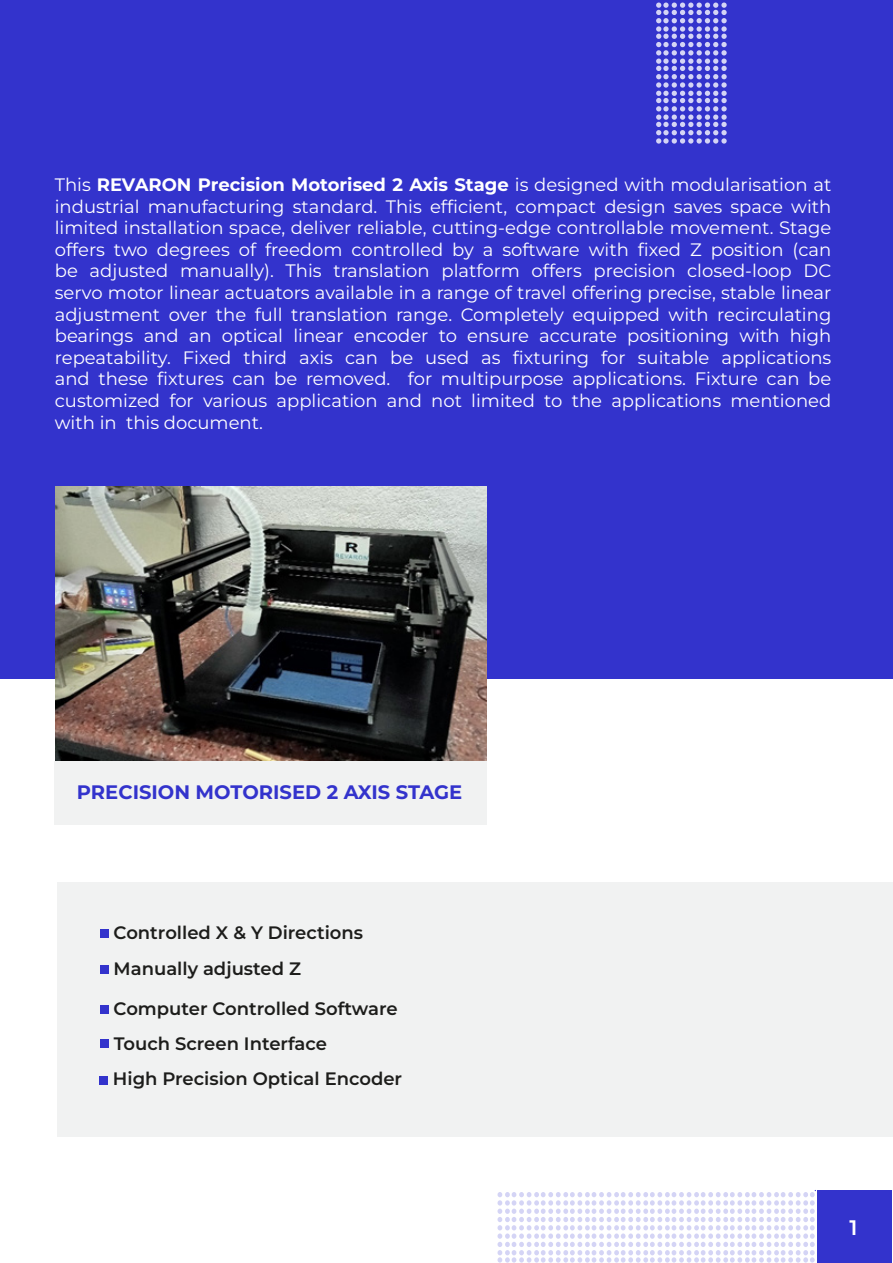
<style>
.page{position:relative;width:893px;height:1263px;background:#fff}
.page>*{position:absolute;margin:0;border:0;box-sizing:border-box;transform-origin:0 0}
.t1{font:600 21px "Montserrat";color:#fff}
.t2{font:700 19.5px "Montserrat";color:#33c}
.t3{font:18px/21.6px "Montserrat";color:#fff;text-align:justify}
.t4{font:600 18px "Montserrat";color:#1d1d1b}
.s1{font-weight:700}
</style>
<div class="page">
<div style="left:57px;top:882px;width:835px;height:254px;background:#f1f2f2"></div>
<div style="left:0;top:0;width:893px;height:678px;background:#33c"></div>
<img style="left:56px;top:486px;width:431px;height:275px">
<div style="left:100px;top:929px;width:8px;height:8px;background:#33c"></div>
<div style="left:100px;top:1005px;width:8px;height:9px;background:#33c"></div>
<div style="left:99px;top:1076px;width:9px;height:8px;background:#33c"></div>
<div style="left:100px;top:1039px;width:8px;height:9px;background:#33c"></div>
<div style="left:100px;top:965px;width:8px;height:8px;background:#33c"></div>
<svg style="left:497px;top:1190px;width:319px;height:72px"></svg>
<div style="left:55px;top:761px;width:432px;height:64px;background:#f1f2f2"></div>
<div style="left:817px;top:1191px;width:74px;height:72px;background:#33c"></div>
<svg style="left:656px;top:3px;width:71px;height:141px"></svg>
<p class="t3" style="left:55px;top:173px;width:778px">This <span class="s1">REVARON Precision Motorised 2 Axis Stage</span> is designed with modularisation at industrial manufacturing standard. This efficient, compact design saves space with limited installation space, deliver reliable, cutting-edge controllable movement. Stage offers two degrees of freedom controlled by a software with fixed Z position (can be adjusted manually). This translation platform offers precision closed-loop DC servo motor linear actuators available in a range of travel offering precise, stable linear adjustment over the full translation range. Completely equipped with recirculating bearings and an optical linear encoder to ensure accurate positioning with high repeatability. Fixed third axis can be used as fixturing for suitable applications and these fixtures can be removed. for multipurpose applications. Fixture can be customized for various application and not limited to the applications mentioned with in this document.</p>
<p class="t2" style="left:77px;top:779px;width:387px">PRECISION MOTORISED 2 AXIS STAGE</p>
<p class="t4" style="left:114px;top:921px;width:251px">Controlled X &amp; Y Directions</p>
<p class="t4" style="left:114px;top:957px;width:189px">Manually adjusted Z</p>
<p class="t4" style="left:114px;top:996px;width:285px">Computer Controlled Software</p>
<p class="t4" style="left:114px;top:1031px;width:215px">Touch Screen Interface</p>
<p class="t4" style="left:113px;top:1067px;width:291px">High Precision Optical Encoder</p>
<p class="t1" style="left:849px;top:1213px;width:10px">1</p>
</div>
